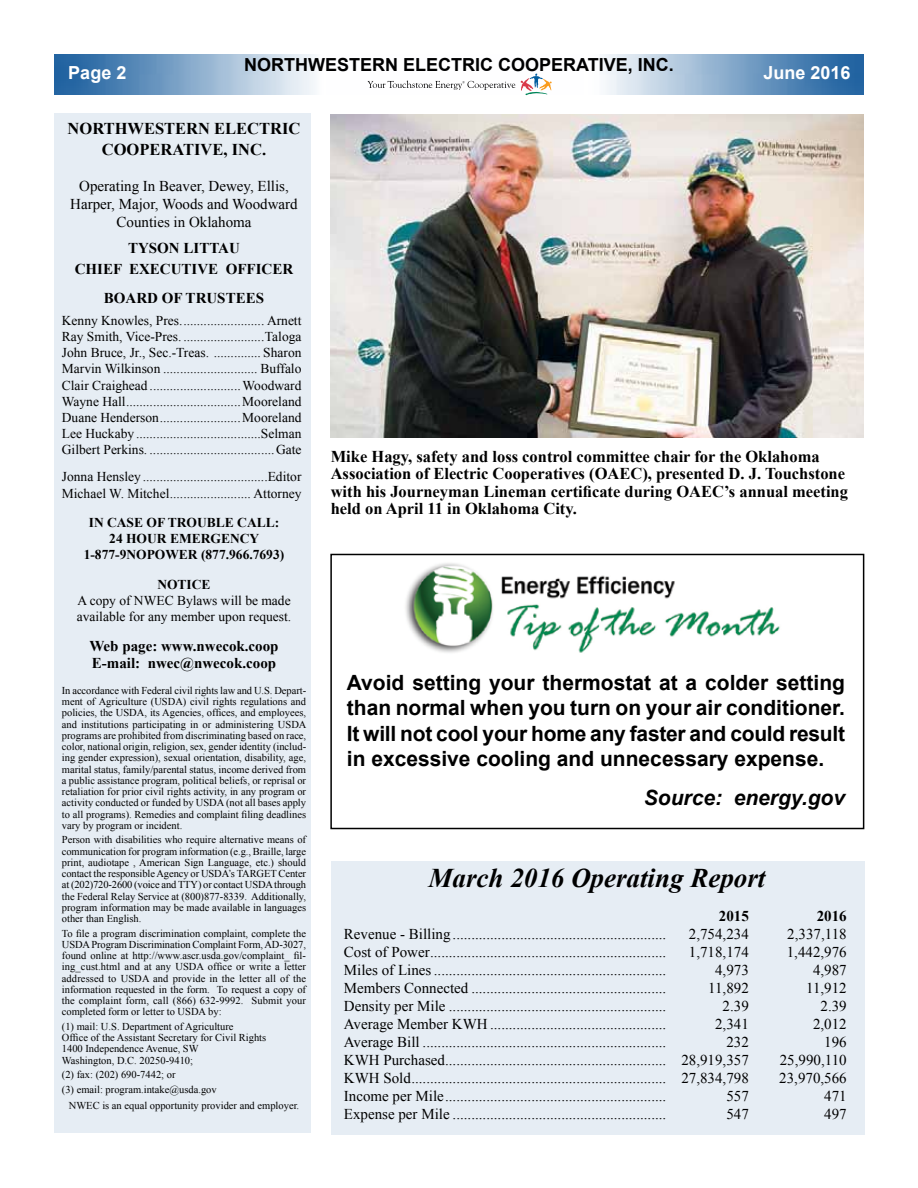
<style>
.page{position:relative;width:918px;height:1188px;background:#fff}
.page>*{position:absolute;margin:0;border:0;box-sizing:border-box;transform-origin:0 0}
.t1{font:italic 700 27px "Times New Roman";color:#000}
.t2{font:700 21px/25.2px "Arial";color:#000;text-align:justify}
.t3{font:italic 700 21px "Arial";color:#000}
.t4{font:700 18px "Arial";color:#000}
.t5{font:700 18px "Arial";color:#fff}
.t6{font:700 16.5px/17.2px "Times New Roman";color:#000}
.t7{font:15px/18px "Times New Roman";color:#000;text-align:center}
.t8{font:700 15px/21.6px "Times New Roman";color:#000;text-align:center}
.t9{font:13.5px/16.2px "Times New Roman";color:#000}
.t10{font:700 13.5px/16.2px "Times New Roman";color:#000;text-align:center}
.t11{font:10.5px/11.2px "Times New Roman";color:#000;text-align:justify}
</style>
<div class="page">
<div style="left:331px;top:861px;width:533px;height:273px;background:#e6edf4"></div>
<img style="left:54px;top:54px;width:810px;height:41px">
<svg style="left:521px;top:73px;width:31px;height:22px"></svg>
<svg style="left:368px;top:81px;width:147px;height:9px"></svg>
<img style="left:331px;top:115px;width:533px;height:323px">
<img style="left:405px;top:563px;width:375px;height:90px">
<div style="left:330px;top:554px;width:534px;height:275px;border:2px solid #000"></div>
<div style="left:55px;top:113px;width:256px;height:1019px;background:#e6edf4"></div>
<h3 class="t4" style="left:244px;top:53px;width:431px">NORTHWESTERN ELECTRIC COOPERATIVE, INC.</h3>
<h3 class="t5" style="left:68px;top:61px;width:60px">Page 2</h3>
<h3 class="t5" style="left:763px;top:61px;width:89px">June 2016</h3>
<h3 class="t6" style="left:68px;top:117px;width:234px;line-height:21px;text-align:center">NORTHWESTERN ELECTRIC<br>COOPERATIVE, INC.</h3>
<h3 class="t7" style="left:70px;top:177px;width:229px">Operating In Beaver, Dewey, Ellis,<br>Harper, Major, Woods and Woodward<br>Counties in Oklahoma</h3>
<h3 class="t8" style="left:75px;top:237px;width:220px">TYSON LITTAU<br>CHIEF EXECUTIVE OFFICER</h3>
<h3 class="t8" style="left:104px;top:287px;width:162px">BOARD OF TRUSTEES</h3>
<p class="t9" style="left:62px;top:312px;width:241px;text-align:justify">Kenny Knowles, Pres......................... Arnett Ray Smith, Vice-Pres. ........................Taloga John Bruce, Jr., Sec.-Treas. .............. Sharon Marvin Wilkinson ............................ Buffalo Clair Craighead ...........................Woodward Wayne Hall..................................Mooreland Duane Henderson........................Mooreland Lee Huckaby .....................................Selman Gilbert Perkins. .....................................Gate</p>
<p class="t9" style="left:62px;top:468px;width:241px">Jonna Hensley .....................................Editor<br>Michael W. Mitchel........................ Attorney</p>
<p class="t10" style="left:84px;top:514px;width:202px">IN CASE OF TROUBLE CALL:<br>24 HOUR EMERGENCY<br>1-877-9NOPOWER (877.966.7693)</p>
<p class="t10" style="left:157px;top:576px;width:55px">NOTICE</p>
<p class="t9" style="left:77px;top:592px;width:216px">A copy of NWEC Bylaws will be made available for any member upon request.</p>
<h3 class="t8" style="left:89px;top:637px;width:191px;line-height:17.2px;text-align:left">Web page: www.nwecok.coop<br>E-mail: nwec@nwecok.coop</h3>
<p class="t11" style="left:62px;top:685px;width:246px">In accordance with Federal civil rights law and U.S. Depart&shy;ment of Agriculture (USDA) civil rights regulations and policies, the USDA, its Agencies, offices, and employees, and institutions participating in or administering USDA programs are prohibited from discriminating based on race, color, national origin, religion, sex, gender identity (includ&shy;ing gender expression), sexual orientation, disability, age, marital status, family/parental status, income derived from a public assistance program, political beliefs, or reprisal or retaliation for prior civil rights activity, in any program or activity conducted or funded by USDA (not all bases apply to all programs). Remedies and complaint filing deadlines vary by program or incident.</p>
<p class="t11" style="left:62px;top:834px;width:246px">Person with disabilities who require alternative means of communication for program information (e.g., Braille, large print, audiotape , American Sign Language, etc.) should contact the responsible Agency or USDA’s TARGET Center at (202)720-2600 (voice and TTY) or contact USDA through the Federal Relay Service at (800)877-8339. Additionally, program information may be made available in languages other than English.</p>
<p class="t11" style="left:62px;top:927px;width:246px">To file a program discrimination complaint, complete the USDA Program Discrimination Complaint Form, AD-3027, found online at http://www.ascr.usda.gov/complaint_ fil&shy;ing_cust.html and at any USDA office or write a letter addressed to USDA and provide in the letter all of the information requested in the form. To request a copy of the complaint form, call (866) 632-9992. Submit your completed form or letter to USDA by:</p>
<p class="t11" style="left:62px;top:1020px;width:206px;text-align:left">(1) mail: U.S. Department of Agriculture<br>Office of the Assistant Secretary for Civil Rights 1400 Independence Avenue, SW<br>Washington, D.C. 20250-9410;</p>
<p class="t11" style="left:62px;top:1067px;width:156px;line-height:14.5px">(2) fax: (202) 690-7442; or<br>(3) email: program.intake@usda.gov</p>
<p class="t11" style="left:69px;top:1100px;width:232px">NWEC is an equal opportunity provider and employer.</p>
<p class="t6" style="left:331px;top:448px;width:519px">Mike Hagy, safety and loss control committee chair for the Oklahoma Association of Electric Cooperatives (OAEC), presented D. J. Touchstone with his Journeyman Lineman certificate during OAEC’s annual meeting held on April 11 in Oklahoma City.</p>
<h2 class="t2" style="left:347px;top:671px;width:500px">Avoid setting your thermostat at a colder setting than normal when you turn on your air conditioner.<br>It will not cool your home any faster and could result in excessive cooling and unnecessary expense.</h2>
<h2 class="t3" style="left:644px;top:783px;width:203px">Source: energy.gov</h2>
<h1 class="t1" style="left:429px;top:859px;width:338px">March 2016 Operating Report</h1>
<h3 class="t8" style="left:719px;top:905px;width:31px">2015</h3>
<h3 class="t8" style="left:817px;top:905px;width:31px">2016</h3>
<h3 class="t7" style="left:344px;top:925px;width:324px">Revenue - Billing .........................................................</h3>
<h3 class="t7" style="left:689px;top:925px;width:61px">2,754,234</h3>
<h3 class="t7" style="left:787px;top:925px;width:61px">2,337,118</h3>
<h3 class="t7" style="left:344px;top:943px;width:324px">Cost of Power...............................................................</h3>
<h3 class="t7" style="left:689px;top:943px;width:61px">1,718,174</h3>
<h3 class="t7" style="left:787px;top:943px;width:61px">1,442,976</h3>
<h3 class="t7" style="left:344px;top:961px;width:324px">Miles of Lines ..............................................................</h3>
<h3 class="t7" style="left:715px;top:961px;width:35px">4,973</h3>
<h3 class="t7" style="left:813px;top:961px;width:35px">4,987</h3>
<h3 class="t7" style="left:344px;top:979px;width:324px">Members Connected ....................................................</h3>
<h3 class="t7" style="left:708px;top:979px;width:42px">11,892</h3>
<h3 class="t7" style="left:806px;top:979px;width:42px">11,912</h3>
<h3 class="t7" style="left:344px;top:997px;width:324px">Density per Mile ..........................................................</h3>
<h3 class="t7" style="left:723px;top:997px;width:28px">2.39</h3>
<h3 class="t7" style="left:820px;top:997px;width:28px">2.39</h3>
<h3 class="t7" style="left:344px;top:1015px;width:324px">Average Member KWH ...............................................</h3>
<h3 class="t7" style="left:715px;top:1015px;width:35px">2,341</h3>
<h3 class="t7" style="left:813px;top:1015px;width:35px">2,012</h3>
<h3 class="t7" style="left:344px;top:1033px;width:324px">Average Bill .................................................................</h3>
<h3 class="t7" style="left:726px;top:1033px;width:24px">232</h3>
<h3 class="t7" style="left:824px;top:1033px;width:24px">196</h3>
<h3 class="t7" style="left:344px;top:1051px;width:406px">KWH Purchased........................................................... 28,919,357</h3>
<h3 class="t7" style="left:780px;top:1051px;width:68px">25,990,110</h3>
<h3 class="t7" style="left:344px;top:1069px;width:406px">KWH Sold.................................................................... 27,834,798</h3>
<h3 class="t7" style="left:779px;top:1069px;width:69px">23,970,566</h3>
<h3 class="t7" style="left:344px;top:1087px;width:324px">Income per Mile...........................................................</h3>
<h3 class="t7" style="left:726px;top:1087px;width:24px">557</h3>
<h3 class="t7" style="left:824px;top:1087px;width:24px">471</h3>
<h3 class="t7" style="left:344px;top:1105px;width:324px">Expense per Mile .........................................................</h3>
<h3 class="t7" style="left:726px;top:1105px;width:24px">547</h3>
<h3 class="t7" style="left:824px;top:1105px;width:24px">497</h3>
</div>
